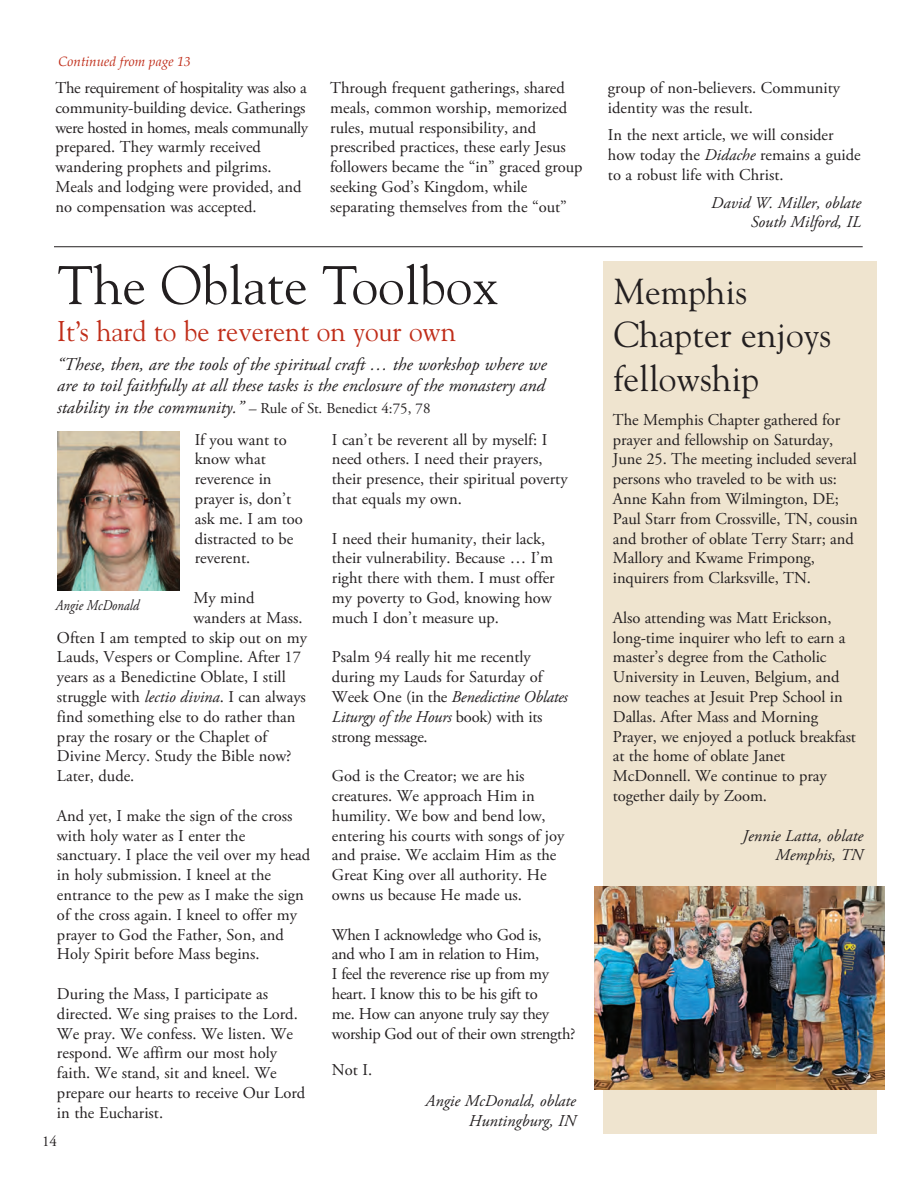
<style>
.page{position:relative;width:918px;height:1188px;background:#fff}
.page>*{position:absolute;margin:0;border:0;box-sizing:border-box;transform-origin:0 0}
.t1{font:54px "Goudy";color:#231f20}
.t2{font:36px/43.2px "Goudy";color:#231f20}
.t3{font:28.5px "Goudy";color:#c02d19;scale:.96 1}
.t4{font:italic 18px/21.6px "Adobe Garamond Pro";color:#231f20;text-align:justify}
.t5{font:16.5px/19.8px "Adobe Garamond Pro";color:#231f20}
.t6{font:16.5px/19.8px "Adobe Garamond Pro";letter-spacing:-.02em;color:#231f20}
.t7{font:italic 16.5px/19.8px "Adobe Garamond Pro";color:#231f20;text-align:right}
.t8{font:italic 15px "Adobe Garamond";color:#231f20;scale:.87 1}
.t9{font:15px "Adobe Garamond";color:#231f20}
.t10{font:italic 13.5px "Palatino";color:#c02d19}
.s1{font-style:italic}
.s2{font-size:15px}
.s3{font-family:"Adobe Garamond";font-style:normal;font-size:15px}
</style>
<div class="page">
<div style="left:603px;top:262px;width:273px;height:872px;background:#efe4cf"></div>
<hr style="left:54px;top:246px;width:809px;height:1px;background:#231f20">
<img style="left:594px;top:886px;width:291px;height:204px">
<img style="left:57px;top:431px;width:123px;height:160px">
<p class="t10" style="left:58px;top:50px;width:134px">Continued from page 13</p>
<p class="t5" style="left:56px;top:79px;width:254px">The requirement of hospitality was also a community-building device. Gatherings were hosted in homes, meals communally prepared. They warmly received wandering prophets and pilgrims.<br>Meals and lodging were provided, and no compensation was accepted.</p>
<p class="t5" style="left:330px;top:79px;width:254px">Through frequent gatherings, shared meals, common worship, memorized rules, mutual responsibility, and prescribed practices, these early Jesus followers became the “in” graced group seeking God’s Kingdom, while separating themselves from the “out”</p>
<p class="t5" style="left:608px;top:79px;width:234px">group of non-believers. Community identity was the result.</p>
<p class="t5" style="left:608px;top:126px;width:254px">In the next article, we will consider how today the <span class="s1">Didache</span> remains a guide to a robust life with Christ.</p>
<p class="t7" style="left:711px;top:193px;width:151px">David W. Miller, oblate<br>South Milford, IL</p>
<h1 class="t1" style="left:58px;top:252px;width:442px">The Oblate Toolbox</h1>
<h3 class="t3" style="left:57px;top:313px;width:417px">It’s hard to be reverent on your own</h3>
<p class="t4" style="left:57px;top:354px;width:491px">“These, then, are the tools of the spiritual craft … the workshop where we are to toil faithfully at all these tasks is the enclosure of the monastery and stability in the community.” <span class="s2">–</span> <span class="s3">Rule of St. Benedict 4:75, 78</span></p>
<p class="t5" style="left:195px;top:430px;width:110px">If you want to know what reverence in prayer is, don’t ask me. I am too distracted to be reverent.</p>
<p class="t5" style="left:193px;top:589px;width:63px">My mind</p>
<p class="t5" style="left:193px;top:608px;width:111px">wanders at Mass.</p>
<p class="t5" style="left:57px;top:628px;width:252px">Often I am tempted to skip out on my</p>
<p class="t5" style="left:57px;top:648px;width:246px">Lauds, Vespers or Compline. After 17</p>
<p class="t5" style="left:57px;top:668px;width:230px">years as a Benedictine Oblate, I still</p>
<p class="t5" style="left:57px;top:688px;width:250px">struggle with <span class="s1">lectio divina</span>. I can always</p>
<p class="t5" style="left:57px;top:707px;width:240px">find something else to do rather than</p>
<p class="t5" style="left:57px;top:727px;width:212px">pray the rosary or the Chaplet of</p>
<p class="t5" style="left:57px;top:747px;width:236px">Divine Mercy. Study the Bible now?</p>
<p class="t5" style="left:57px;top:767px;width:79px">Later, dude.</p>
<p class="t5" style="left:57px;top:806px;width:255px">And yet, I make the sign of the cross with holy water as I enter the sanctuary. I place the veil over my head in holy submission. I kneel at the entrance to the pew as I make the sign of the cross again. I kneel to offer my prayer to God the Father, Son, and Holy Spirit before Mass begins.</p>
<p class="t5" style="left:57px;top:985px;width:250px">During the Mass, I participate as directed. We sing praises to the Lord.<br>We pray. We confess. We listen. We respond. We affirm our most holy faith. We stand, sit and kneel. We prepare our hearts to receive Our Lord in the Eucharist.</p>
<p class="t8" style="left:55px;top:597px;width:97px">Angie McDonald</p>
<p class="t9" style="left:42px;top:1134px;width:16px">14</p>
<p class="t5" style="left:332px;top:430px;width:237px">I can’t be reverent all by myself: I need others. I need their prayers, their presence, their spiritual poverty that equals my own.</p>
<p class="t5" style="left:332px;top:529px;width:224px">I need their humanity, their lack, their vulnerability. Because … I’m right there with them. I must offer my poverty to God, knowing how much I don’t measure up.</p>
<p class="t5" style="left:332px;top:648px;width:238px">Psalm 94 really hit me recently during my Lauds for Saturday of<br>Week One (in the <span class="s1">Benedictine Oblates<br>Liturgy of the Hours</span> book) with its strong message.</p>
<p class="t5" style="left:332px;top:767px;width:234px">God is the Creator; we are his creatures. We approach Him in humility. We bow and bend low, entering his courts with songs of joy and praise. We acclaim Him as the<br>Great King over all authority. He owns us because He made us.</p>
<p class="t6" style="left:332px;top:925px;width:245px">When I acknowledge who God is,<br>and who I am in relation to Him,<br>I feel the reverence rise up from my heart. I know this to be his gift to<br>me. How can anyone truly say they worship God out of their own strength?</p>
<p class="t5" style="left:332px;top:1061px;width:42px">Not I.</p>
<p class="t7" style="left:426px;top:1091px;width:152px">Angie McDonald, oblate<br>Huntingburg, IN</p>
<h2 class="t2" style="left:614px;top:269px;width:219px">Memphis<br>Chapter enjoys fellowship</h2>
<p class="t5" style="left:613px;top:410px;width:246px">The Memphis Chapter gathered for prayer and fellowship on Saturday, June 25. The meeting included several persons who traveled to be with us:<br>Anne Kahn from Wilmington, DE; Paul Starr from Crossville, TN, cousin and brother of oblate Terry Starr; and Mallory and Kwame Frimpong, inquirers from Clarksville, TN.</p>
<p class="t5" style="left:613px;top:608px;width:245px">Also attending was Matt Erickson, long-time inquirer who left to earn a master’s degree from the Catholic<br>University in Leuven, Belgium, and now teaches at Jesuit Prep School in<br>Dallas. After Mass and Morning<br>Prayer, we enjoyed a potluck breakfast at the home of oblate Janet<br>McDonnell. We continue to pray together daily by Zoom.</p>
<p class="t7" style="left:743px;top:826px;width:122px">Jennie Latta, oblate<br>Memphis, TN</p>
</div>
